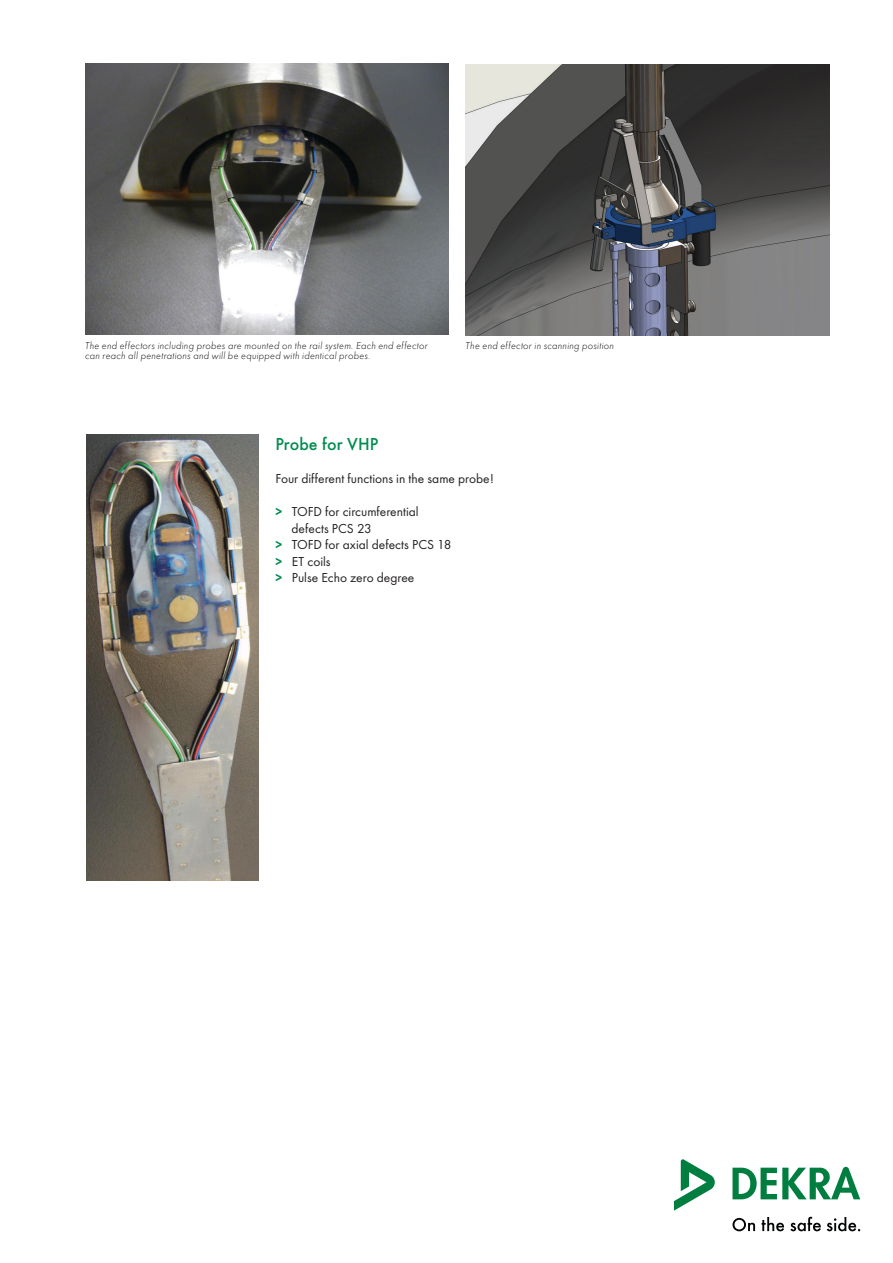
<style>
.page{position:relative;width:893px;height:1263px;background:#fff}
.page>*{position:absolute;margin:0;border:0;box-sizing:border-box;transform-origin:0 0}
.copy_headline_12pt_1{font:500 18px "Futura T";letter-spacing:.005em;color:#008c4f}
.copy_9pt_11pt{font:13.5px "Futura T Boo";color:#231f20}
.t1{font:italic 300 10.5px/10.5px "Futura T";letter-spacing:.02em;color:#000}
.s1{font-family:"Futura T Dem";color:#008c4f}
</style>
<div class="page">
<img style="left:85px;top:64px;width:364px;height:271px">
<svg style="left:732px;top:1167px;width:128px;height:32px"></svg>
<svg style="left:674px;top:1159px;width:41px;height:52px"></svg>
<svg style="left:732px;top:1218px;width:23px;height:13px"></svg>
<svg style="left:761px;top:1217px;width:23px;height:14px"></svg>
<svg style="left:790px;top:1217px;width:31px;height:14px"></svg>
<svg style="left:827px;top:1217px;width:33px;height:14px"></svg>
<img style="left:466px;top:65px;width:363px;height:270px">
<img style="left:86px;top:435px;width:172px;height:445px">
<p class="t1" style="left:85px;top:340px;width:344px">The end effectors including probes are mounted on the rail system. Each end effector can reach all penetrations and will be equipped with identical probes.</p>
<p class="t1" style="left:466px;top:340px;width:150px">The end effector in scanning position</p>
<p class="copy_headline_12pt_1" style="left:275px;top:433px;width:105px">Probe for VHP</p>
<p class="copy_9pt_11pt" style="left:275px;top:471px;width:220px">Four different functions in the same probe!</p>
<p class="copy_9pt_11pt" style="left:275px;top:504px;width:145px"><span class="s1">&gt;</span> TOFD for circumferential</p>
<p class="copy_9pt_11pt" style="left:292px;top:520px;width:82px">defects PCS 23</p>
<p class="copy_9pt_11pt" style="left:275px;top:537px;width:178px"><span class="s1">&gt;</span> TOFD for axial defects PCS 18</p>
<p class="copy_9pt_11pt" style="left:275px;top:553px;width:57px"><span class="s1">&gt;</span> ET coils</p>
<p class="copy_9pt_11pt" style="left:275px;top:570px;width:141px"><span class="s1">&gt;</span> Pulse Echo zero degree</p>
</div>
